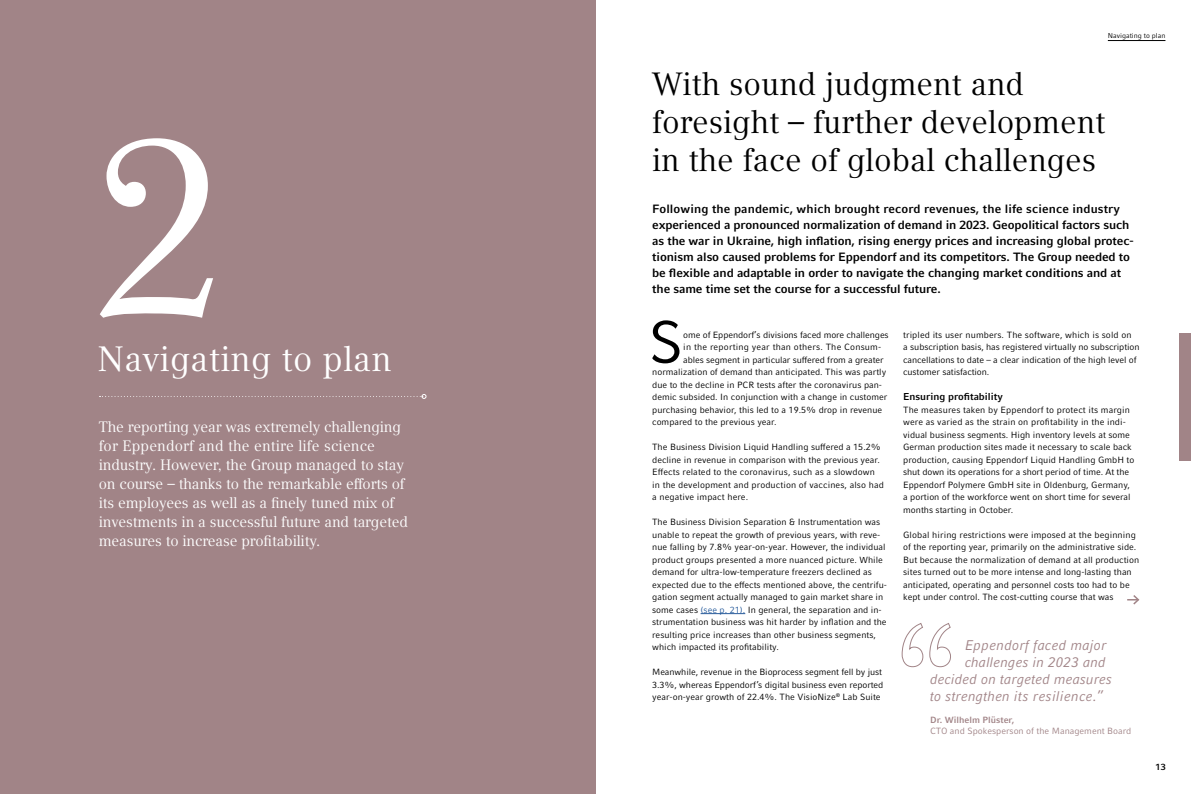
<style>
.page{position:relative;width:1191px;height:794px;background:#fff}
.page>*{position:absolute;margin:0;border:0;box-sizing:border-box;transform-origin:0 0}
.t1{font:252px "Compatil Textfor Eppendorf";color:#fff}
.t2{font:59.1px "Compatil Factfor Eppendorf";color:#000}
.t3{font:35px "Compatil Textfor Eppendorf";letter-spacing:.01em;color:#fff}
.t4{font:32px/38px "Compatil Textfor Eppendorf";color:#000}
.t5{font:15px/19px "Compatil Textfor Eppendorf";letter-spacing:-.01em;color:#fff}
.t6{font:italic 14px "Compatil Factfor Eppendorf";color:#a18487}
.t7{font:700 12px/16px "Compatil Factfor Eppendorf";letter-spacing:-.01em;color:#000}
.t8{font:700 10px "Compatil Factfor Eppendorf";color:#000}
.t9{font:9px/12.5px "Compatil Factfor Eppendorf";color:#000}
.t10{font:9px "Compatil Factfor Eppendorf";letter-spacing:.02em;color:#000}
.t11{font:9px "Compatil Factfor Eppendorf";color:#a18487}
.t12{font:700 9px "Compatil Factfor Eppendorf";color:#a18487}
.t13{font:700 9px "Compatil Factfor Eppendorf";color:#000}
.t14{font:7px "Compatil Factfor Eppendorf";color:#000}
.s1{color:#275b9b}
</style>
<div class="page">
<hr style="left:1107px;top:40px;width:58px;height:1px;background:#000">
<div style="left:0;top:0;width:595px;height:794px;background:#a18487"></div>
<svg style="left:99px;top:394px;width:327px;height:5px"></svg>
<hr style="left:700px;top:613px;width:45px;height:1px;background:#275b9b">
<svg style="left:1127px;top:595px;width:13px;height:10px"></svg>
<svg style="left:901px;top:623px;width:50px;height:44px"></svg>
<div style="left:1179px;top:333px;width:12px;height:128px;background:#a18487"></div>
<h1 class="t1" style="left:90px;top:81px;width:142px">2</h1>
<h3 class="t3" style="left:97px;top:338px;width:295px">Navigating to plan</h3>
<p class="t5" style="left:99px;top:417px;width:311px">The reporting year was extremely challenging for Eppendorf and the entire life science industry. However, the Group managed to stay on course – thanks to the remarkable efforts of its employees as well as a finely tuned mix of investments in a successful future and targeted measures to increase profitability.</p>
<p class="t14" style="left:1107px;top:31px;width:59px">Navigating to plan</p>
<h3 class="t4" style="left:652px;top:65px;width:455px">With sound judgment and foresight – further development in the face of global challenges</h3>
<p class="t7" style="left:652px;top:200px;width:483px">Following the pandemic, which brought record revenues, the life science industry experienced a pronounced normalization of demand in 2023. Geopolitical factors such as the war in Ukraine, high inflation, rising energy prices and increasing global protec&shy;tionism also caused problems for Eppendorf and its competitors. The Group needed to be flexible and adaptable in order to navigate the changing market conditions and at the same time set the course for a successful future.</p>
<h2 class="t2" style="left:648px;top:308px;width:36px">S</h2>
<p class="t9" style="left:683px;top:328px;width:207px">ome of Eppendorf’s divisions faced more challenges</p>
<p class="t9" style="left:903px;top:328px;width:238px">tripled its user numbers. The software, which is sold on<br>a subscription basis, has registered virtually no subscription cancellations to date – a clear indication of the high level of customer satisfaction.</p>
<p class="t8" style="left:903px;top:391px;width:101px">Ensuring profitability</p>
<p class="t9" style="left:903px;top:403px;width:233px">The measures taken by Eppendorf to protect its margin were as varied as the strain on profitability in the indi&shy;vidual business segments. High inventory levels at some German production sites made it necessary to scale back production, causing Eppendorf Liquid Handling GmbH to shut down its operations for a short period of time. At the Eppendorf Polymere GmbH site in Oldenburg, Germany, a portion of the workforce went on short time for several months starting in October.</p>
<p class="t9" style="left:903px;top:528px;width:237px">Global hiring restrictions were imposed at the beginning of the reporting year, primarily on the administrative side.<br>But because the normalization of demand at all production sites turned out to be more intense and long-lasting than anticipated, operating and personnel costs too had to be kept under control. The cost-cutting course that was</p>
<h3 class="t6" style="left:965px;top:637px;width:143px">Eppendorf faced major</h3>
<h3 class="t6" style="left:965px;top:654px;width:142px">challenges in 2023 and</h3>
<h3 class="t6" style="left:930px;top:671px;width:184px">decided on targeted measures</h3>
<h3 class="t6" style="left:930px;top:687px;width:175px">to strengthen its resilience.”</h3>
<p class="t12" style="left:930px;top:714px;width:86px">Dr. Wilhelm Plüster,</p>
<p class="t11" style="left:930px;top:725px;width:203px">CTO and Spokesperson of the Management Board</p>
<p class="t10" style="left:683px;top:342px;width:198px">in the reporting year than others. The Consum-</p>
<p class="t9" style="left:683px;top:353px;width:202px">ables segment in particular suffered from a greater</p>
<p class="t9" style="left:652px;top:366px;width:235px">normalization of demand than anticipated. This was partly</p>
<p class="t9" style="left:652px;top:378px;width:231px">due to the decline in PCR tests after the coronavirus pan-</p>
<p class="t9" style="left:652px;top:391px;width:237px">demic subsided. In conjunction with a change in customer</p>
<p class="t9" style="left:652px;top:403px;width:231px">purchasing behavior, this led to a 19.5% drop in revenue</p>
<p class="t9" style="left:652px;top:416px;width:126px">compared to the previous year.</p>
<p class="t9" style="left:652px;top:441px;width:233px">The Business Division Liquid Handling suffered a 15.2% decline in revenue in comparison with the previous year.<br>Effects related to the coronavirus, such as a slowdown in the development and production of vaccines, also had a negative impact here.</p>
<p class="t9" style="left:652px;top:516px;width:236px">The Business Division Separation &amp; Instrumentation was unable to repeat the growth of previous years, with reve&shy;nue falling by 7.8% year-on-year. However, the individual product groups presented a more nuanced picture. While demand for ultra-low-temperature freezers declined as expected due to the effects mentioned above, the centrifu&shy;gation segment actually managed to gain market share in some cases <span class="s1">(see p. 21).</span> In general, the separation and in&shy;strumentation business was hit harder by inflation and the resulting price increases than other business segments, which impacted its profitability.</p>
<p class="t9" style="left:652px;top:666px;width:233px">Meanwhile, revenue in the Bioprocess segment fell by just<br>3.3%, whereas Eppendorf’s digital business even reported year-on-year growth of 22.4%. The VisioNize<sup>®</sup> Lab Suite</p>
<p class="t13" style="left:1155px;top:761px;width:12px">13</p>
</div>
